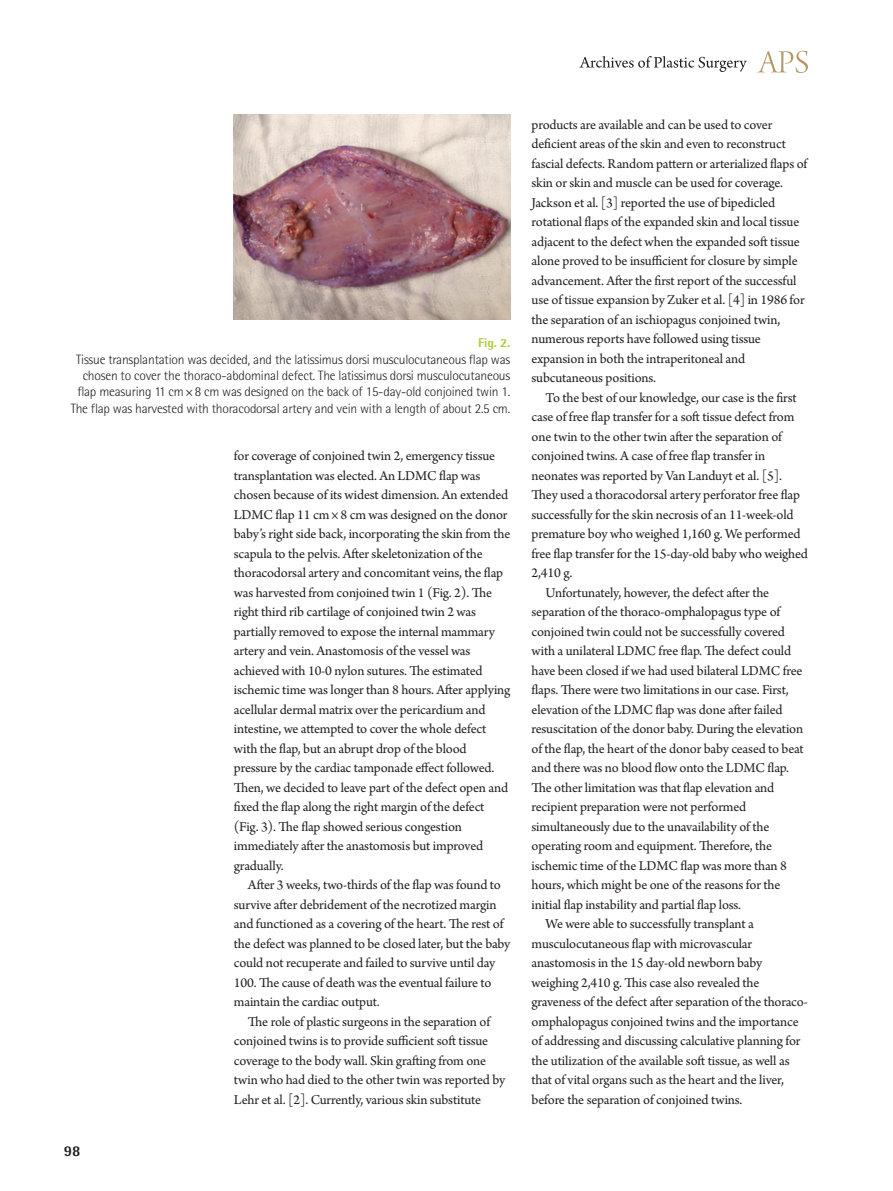
<style>
.page{position:relative;width:893px;height:1191px;background:#fff}
.page>*{position:absolute;margin:0;border:0;box-sizing:border-box;transform-origin:0 0}
.t1{font:800 15px "Rotis Semi Sans Std";color:#231f20}
.본문{font:14.25px/19.5px "Arno Pro";letter-spacing:-.01em;color:#231f20}
.표_그림_설명{font:300 13.5px/16.2px "Rotis Semi Sans Std";letter-spacing:-.015em;color:#231f20;text-align:right}
.표_그림_설명-2{font:800 12.75px "Rotis Semi Sans Std";color:#a6ce39}
</style>
<div class="page">
<svg style="left:757px;top:51px;width:51px;height:22px"></svg>
<svg style="left:579px;top:56px;width:168px;height:16px"></svg>
<img style="left:234px;top:115px;width:276px;height:204px">
<p class="표_그림_설명-2" style="left:478px;top:335px;width:33px">Fig. 2.</p>
<p class="표_그림_설명" style="left:71px;top:351px;width:441px">Tissue transplantation was decided, and the latissimus dorsi musculocutaneous flap was chosen to cover the thoraco-abdominal defect. The latissimus dorsi musculocutaneous flap measuring 11 cm×8 cm was designed on the back of 15-day-old conjoined twin 1.<br>The flap was harvested with thoracodorsal artery and vein with a length of about 2.5 cm.</p>
<p class="본문" style="left:234px;top:447px;width:278px">for coverage of conjoined twin 2, emergency tissue transplantation was elected. An LDMC flap was chosen because of its widest dimension. An extended LDMC flap 11 cm × 8 cm was designed on the donor baby’s right side back, incorporating the skin from the scapula to the pelvis. After skeletonization of the thoracodorsal artery and concomitant veins, the flap was harvested from conjoined twin 1 (Fig. 2). The right third rib cartilage of conjoined twin 2 was partially removed to expose the internal mammary artery and vein. Anastomosis of the vessel was achieved with 10-0 nylon sutures. The estimated ischemic time was longer than 8 hours. After applying acellular dermal matrix over the pericardium and intestine, we attempted to cover the whole defect with the flap, but an abrupt drop of the blood pressure by the cardiac tamponade effect followed.<br>Then, we decided to leave part of the defect open and fixed the flap along the right margin of the defect (Fig. 3). The flap showed serious congestion immediately after the anastomosis but improved gradually.</p>
<p class="본문" style="left:234px;top:876px;width:278px;text-indent:14px">After 3 weeks, two-thirds of the flap was found to survive after debridement of the necrotized margin and functioned as a covering of the heart. The rest of the defect was planned to be closed later, but the baby could not recuperate and failed to survive until day 100. The cause of death was the eventual failure to maintain the cardiac output.</p>
<p class="본문" style="left:234px;top:1012px;width:273px;text-indent:14px">The role of plastic surgeons in the separation of conjoined twins is to provide sufficient soft tissue coverage to the body wall. Skin grafting from one twin who had died to the other twin was reported by Lehr et al. [2]. Currently, various skin substitute</p>
<p class="t1" style="left:64px;top:1141px;width:18px">98</p>
<p class="본문" style="left:531px;top:115px;width:277px">products are available and can be used to cover deficient areas of the skin and even to reconstruct fascial defects. Random pattern or arterialized flaps of skin or skin and muscle can be used for coverage.<br>Jackson et al. [3] reported the use of bipedicled rotational flaps of the expanded skin and local tissue adjacent to the defect when the expanded soft tissue alone proved to be insufficient for closure by simple advancement. After the first report of the successful use of tissue expansion by Zuker et al. [4] in 1986 for the separation of an ischiopagus conjoined twin, numerous reports have followed using tissue expansion in both the intraperitoneal and subcutaneous positions.</p>
<p class="본문" style="left:531px;top:388px;width:278px;text-indent:14px">To the best of our knowledge, our case is the first case of free flap transfer for a soft tissue defect from one twin to the other twin after the separation of conjoined twins. A case of free flap transfer in neonates was reported by Van Landuyt et al. [5].<br>They used a thoracodorsal artery perforator free flap successfully for the skin necrosis of an 11-week-old premature boy who weighed 1,160 g. We performed free flap transfer for the 15-day-old baby who weighed 2,410 g.</p>
<p class="본문" style="left:531px;top:583px;width:274px;text-indent:14px">Unfortunately, however, the defect after the separation of the thoraco-omphalopagus type of conjoined twin could not be successfully covered with a unilateral LDMC free flap. The defect could have been closed if we had used bilateral LDMC free flaps. There were two limitations in our case. First, elevation of the LDMC flap was done after failed resuscitation of the donor baby. During the elevation of the flap, the heart of the donor baby ceased to beat and there was no blood flow onto the LDMC flap.<br>The other limitation was that flap elevation and recipient preparation were not performed simultaneously due to the unavailability of the operating room and equipment. Therefore, the ischemic time of the LDMC flap was more than 8 hours, which might be one of the reasons for the initial flap instability and partial flap loss.</p>
<p class="본문" style="left:531px;top:915px;width:278px;text-indent:14px">We were able to successfully transplant a musculocutaneous flap with microvascular anastomosis in the 15 day-old newborn baby weighing 2,410 g. This case also revealed the graveness of the defect after separation of the thoraco&shy;omphalopagus conjoined twins and the importance of addressing and discussing calculative planning for the utilization of the available soft tissue, as well as that of vital organs such as the heart and the liver, before the separation of conjoined twins.</p>
</div>
